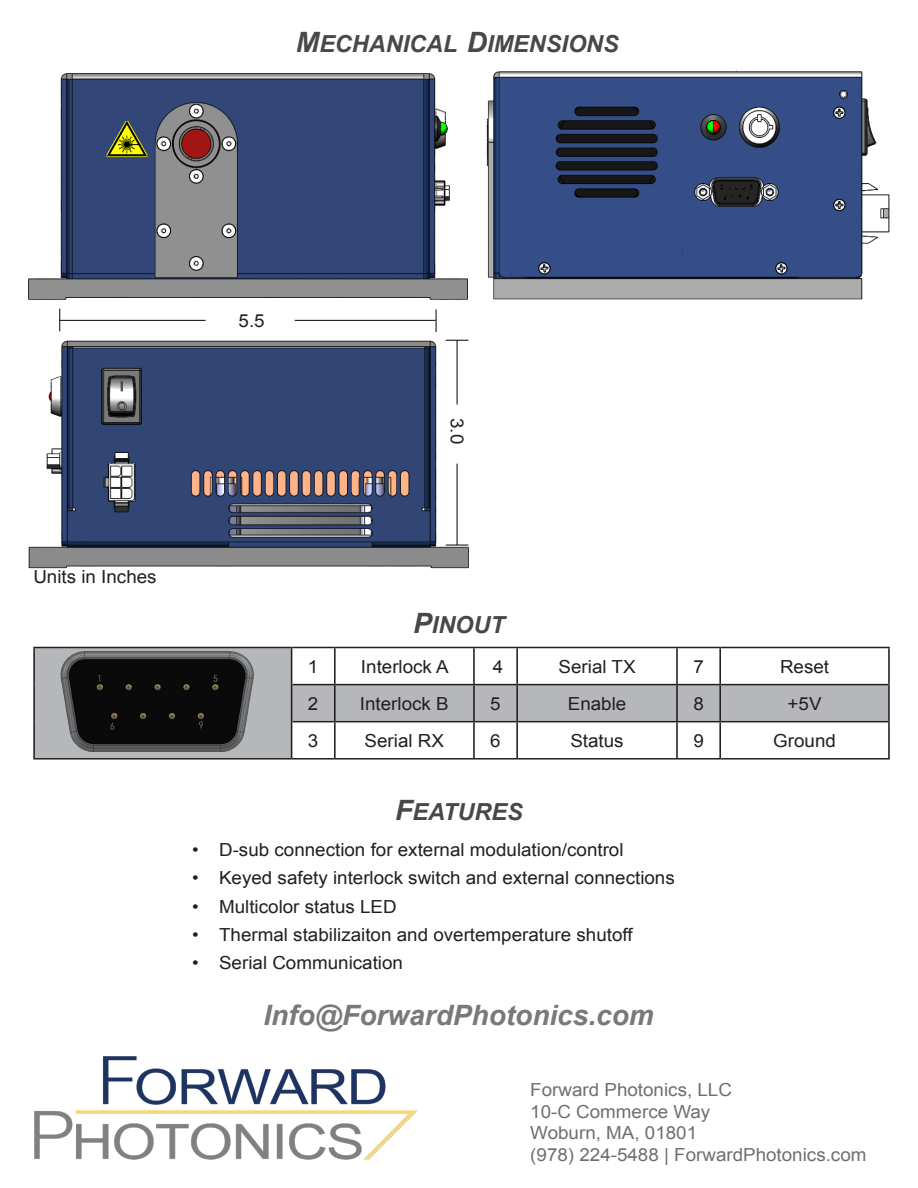
<style>
.page{position:relative;width:918px;height:1188px;background:#fff}
.page>*{position:absolute;margin:0;border:0;box-sizing:border-box;transform-origin:0 0}
.t1{font:italic 700 28.05px "Arial";color:#7a7879}
.t2{font:italic 700 23.55px "Arial";color:#494849}
.t3{font:18px "Arial";color:#231f20;scale:1.04 1}
.t4{font:18px "Arial";color:#706f6f;scale:1.04 1}
.s1{font-size:28.05px}
</style>
<div class="page">
<img style="left:34px;top:1056px;width:384px;height:104px">
<img style="left:28px;top:340px;width:440px;height:228px">
<div style="left:35px;top:648px;width:256px;height:110px;background:#b6b7bb"></div>
<svg style="left:292px;top:648px;width:596px;height:110px"></svg>
<hr style="left:292px;top:647px;width:43px;height:1px;background:#231f20">
<hr style="left:335px;top:647px;width:139px;height:1px;background:#231f20">
<hr style="left:474px;top:647px;width:43px;height:1px;background:#231f20">
<hr style="left:517px;top:647px;width:160px;height:1px;background:#231f20">
<hr style="left:677px;top:647px;width:43px;height:1px;background:#231f20">
<hr style="left:720px;top:647px;width:170px;height:1px;background:#231f20">
<hr style="left:292px;top:684px;width:43px;height:1px;background:#231f20">
<hr style="left:335px;top:684px;width:139px;height:1px;background:#231f20">
<hr style="left:474px;top:684px;width:43px;height:1px;background:#231f20">
<hr style="left:517px;top:684px;width:160px;height:1px;background:#231f20">
<hr style="left:677px;top:684px;width:43px;height:1px;background:#231f20">
<hr style="left:720px;top:684px;width:168px;height:1px;background:#231f20">
<hr style="left:292px;top:721px;width:43px;height:1px;background:#231f20">
<hr style="left:335px;top:721px;width:139px;height:1px;background:#231f20">
<hr style="left:474px;top:721px;width:43px;height:1px;background:#231f20">
<hr style="left:517px;top:721px;width:160px;height:1px;background:#231f20">
<hr style="left:677px;top:721px;width:43px;height:1px;background:#231f20">
<hr style="left:720px;top:721px;width:168px;height:1px;background:#231f20">
<hr style="left:292px;top:758px;width:43px;height:2px;background:#231f20">
<hr style="left:335px;top:758px;width:139px;height:2px;background:#231f20">
<hr style="left:474px;top:758px;width:43px;height:2px;background:#231f20">
<hr style="left:517px;top:758px;width:160px;height:2px;background:#231f20">
<hr style="left:677px;top:758px;width:43px;height:2px;background:#231f20">
<hr style="left:720px;top:758px;width:170px;height:2px;background:#231f20">
<hr style="left:334px;top:648px;width:2px;height:36px;background:#231f20">
<hr style="left:473px;top:648px;width:2px;height:36px;background:#231f20">
<hr style="left:516px;top:648px;width:2px;height:36px;background:#231f20">
<hr style="left:676px;top:648px;width:2px;height:36px;background:#231f20">
<hr style="left:719px;top:648px;width:2px;height:36px;background:#231f20">
<hr style="left:888px;top:648px;width:2px;height:37px;background:#231f20">
<hr style="left:334px;top:685px;width:2px;height:36px;background:#231f20">
<hr style="left:473px;top:685px;width:2px;height:36px;background:#231f20">
<hr style="left:516px;top:685px;width:2px;height:36px;background:#231f20">
<hr style="left:676px;top:685px;width:2px;height:36px;background:#231f20">
<hr style="left:719px;top:685px;width:2px;height:36px;background:#231f20">
<hr style="left:888px;top:685px;width:2px;height:37px;background:#231f20">
<hr style="left:334px;top:722px;width:2px;height:36px;background:#231f20">
<hr style="left:473px;top:722px;width:2px;height:36px;background:#231f20">
<hr style="left:516px;top:722px;width:2px;height:36px;background:#231f20">
<hr style="left:676px;top:722px;width:2px;height:36px;background:#231f20">
<hr style="left:719px;top:722px;width:2px;height:36px;background:#231f20">
<hr style="left:888px;top:722px;width:2px;height:36px;background:#231f20">
<hr style="left:33px;top:647px;width:259px;height:1px;background:#231f20">
<hr style="left:33px;top:758px;width:259px;height:2px;background:#231f20">
<hr style="left:33px;top:648px;width:2px;height:37px;background:#231f20">
<hr style="left:291px;top:648px;width:1px;height:37px;background:#231f20">
<hr style="left:33px;top:685px;width:2px;height:37px;background:#231f20">
<hr style="left:291px;top:685px;width:1px;height:37px;background:#231f20">
<hr style="left:33px;top:722px;width:2px;height:36px;background:#231f20">
<hr style="left:291px;top:722px;width:1px;height:36px;background:#231f20">
<img style="left:28px;top:73px;width:440px;height:227px">
<img style="left:486px;top:70px;width:404px;height:230px">
<svg style="left:59px;top:309px;width:1px;height:22px"></svg>
<svg style="left:446px;top:340px;width:22px;height:1px"></svg>
<svg style="left:436px;top:309px;width:1px;height:23px"></svg>
<svg style="left:446px;top:545px;width:22px;height:1px"></svg>
<hr style="left:60px;top:320px;width:146px;height:1px;background:#000">
<hr style="left:457px;top:340px;width:1px;height:65px;background:#000">
<hr style="left:295px;top:320px;width:141px;height:1px;background:#000">
<hr style="left:457px;top:464px;width:1px;height:81px;background:#000">
<img style="left:60px;top:651px;width:194px;height:101px">
<p class="t2" style="left:296px;top:28px;width:324px"><span class="s1">M</span>ECHANICAL <span class="s1">D</span>IMENSIONS</p>
<p class="t3" style="left:239px;top:308px;width:27px">5.5</p>
<p class="t3" style="left:469px;top:418px;width:27px;rotate:90deg">3.0</p>
<p class="t3" style="left:33px;top:565px;width:120px">Units in Inches</p>
<p class="t2" style="left:413px;top:609px;width:93px"><span class="s1">P</span>INOUT</p>
<p class="t3" style="left:308px;top:654px;width:12px">1</p>
<p class="t3" style="left:361px;top:654px;width:86px">Interlock A</p>
<p class="t3" style="left:493px;top:654px;width:12px">4</p>
<p class="t3" style="left:559px;top:654px;width:76px">Serial TX</p>
<p class="t3" style="left:693px;top:654px;width:12px">7</p>
<p class="t3" style="left:780px;top:654px;width:49px">Reset</p>
<p class="t3" style="left:308px;top:692px;width:12px">2</p>
<p class="t3" style="left:360px;top:692px;width:87px">Interlock B</p>
<p class="t3" style="left:490px;top:692px;width:12px">5</p>
<p class="t3" style="left:568px;top:692px;width:58px">Enable</p>
<p class="t3" style="left:693px;top:692px;width:12px">8</p>
<p class="t3" style="left:788px;top:692px;width:34px">+5V</p>
<p class="t3" style="left:308px;top:729px;width:12px">3</p>
<p class="t3" style="left:365px;top:729px;width:78px">Serial RX</p>
<p class="t3" style="left:490px;top:729px;width:12px">6</p>
<p class="t3" style="left:570px;top:729px;width:53px">Status</p>
<p class="t3" style="left:693px;top:729px;width:12px">9</p>
<p class="t3" style="left:773px;top:729px;width:62px">Ground</p>
<p class="t2" style="left:395px;top:796px;width:129px"><span class="s1">F</span>EATURES</p>
<p class="t3" style="left:192px;top:838px;width:416px">• D-sub connection for external modulation/control</p>
<p class="t3" style="left:192px;top:866px;width:466px">• Keyed safety interlock switch and external connections</p>
<p class="t3" style="left:192px;top:895px;width:198px">• Multicolor status LED</p>
<p class="t3" style="left:192px;top:923px;width:425px">• Thermal stabilizaiton and overtemperature shutoff</p>
<p class="t3" style="left:192px;top:951px;width:204px">• Serial Communication</p>
<p class="t1" style="left:264px;top:996px;width:392px">Info@ForwardPhotonics.com</p>
<p class="t4" style="left:530px;top:1078px;width:195px">Forward Photonics, LLC</p>
<p class="t4" style="left:530px;top:1100px;width:175px">10-C Commerce Way</p>
<p class="t4" style="left:530px;top:1121px;width:162px">Woburn, MA, 01801</p>
<p class="t4" style="left:530px;top:1143px;width:325px">(978) 224-5488 | ForwardPhotonics.com</p>
</div>
